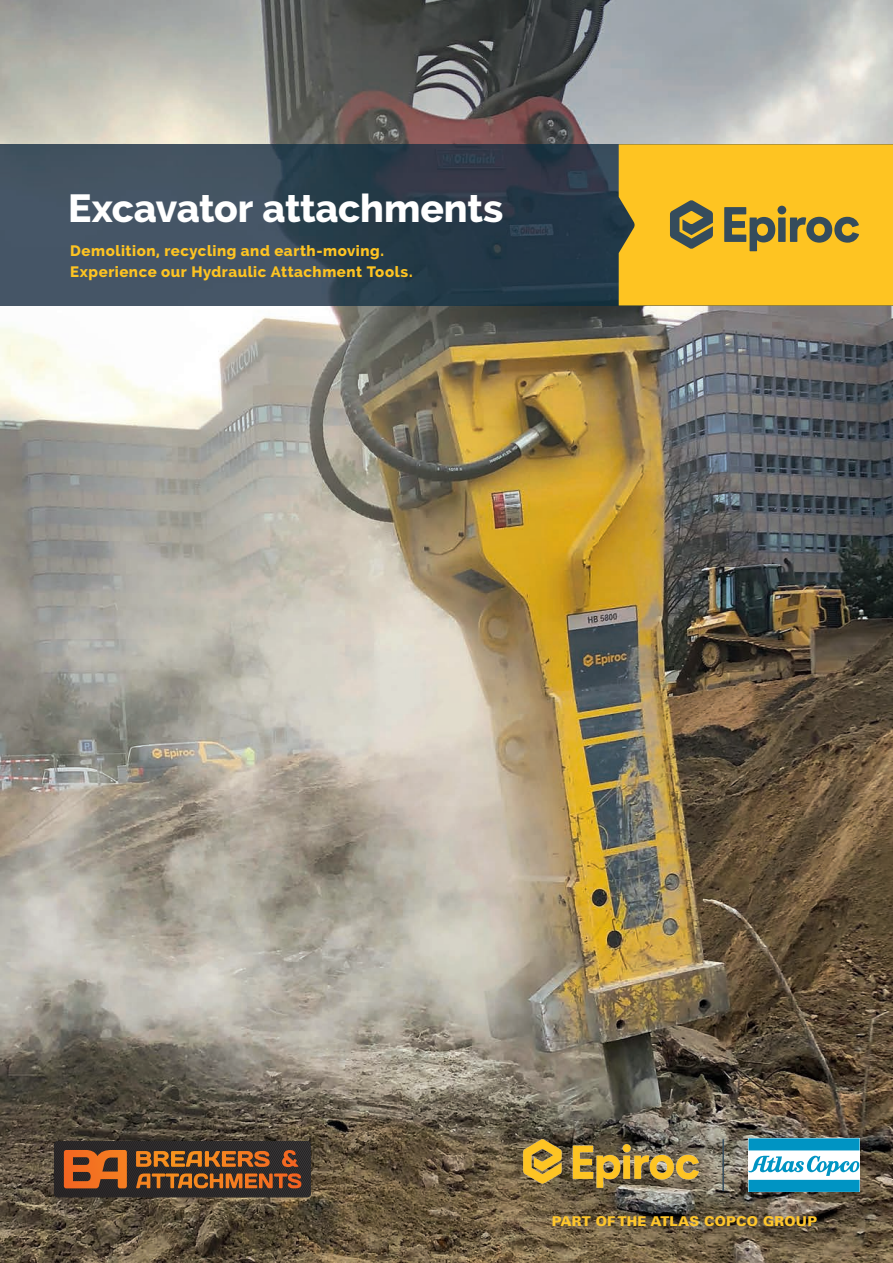
<style>
.page{position:relative;width:893px;height:1263px;background:#fff}
.page>*{position:absolute;margin:0;border:0;box-sizing:border-box;transform-origin:0 0}
.t1{font:800 39px "Raleway";letter-spacing:-.01em;color:#fff}
.t2{font:800 15px/21px "Raleway";letter-spacing:.035em;color:#fec422}
.t3{font:900 13.5px "Univers";letter-spacing:.015em;color:#ffc72c}
</style>
<div class="page">
<img style="left:0;top:0;width:893px;height:1263px">
<img style="left:0;top:144px;width:619px;height:161px">
<svg style="left:619px;top:144px;width:274px;height:161px;background:#eab827"></svg>
<svg style="left:54px;top:1141px;width:257px;height:56px;background:#6a4226"></svg>
<svg style="left:748px;top:1150px;width:112px;height:6px"></svg>
<svg style="left:748px;top:1138px;width:112px;height:12px"></svg>
<svg style="left:748px;top:1156px;width:112px;height:36px"></svg>
<hr style="left:722px;top:1139px;width:2px;height:52px;background:#364d5e">
<img style="left:523px;top:1139px;width:176px;height:48px">
<h1 class="t1" style="left:68px;top:186px;width:437px">Excavator attachments</h1>
<p class="t2" style="left:70px;top:241px;width:344px">Demolition, recycling and earth-moving.<br>Experience our Hydraulic Attachment Tools.</p>
<p class="t3" style="left:552px;top:1212px;width:267px">PART OFTHE ATLAS COPCO GROUP</p>
</div>
